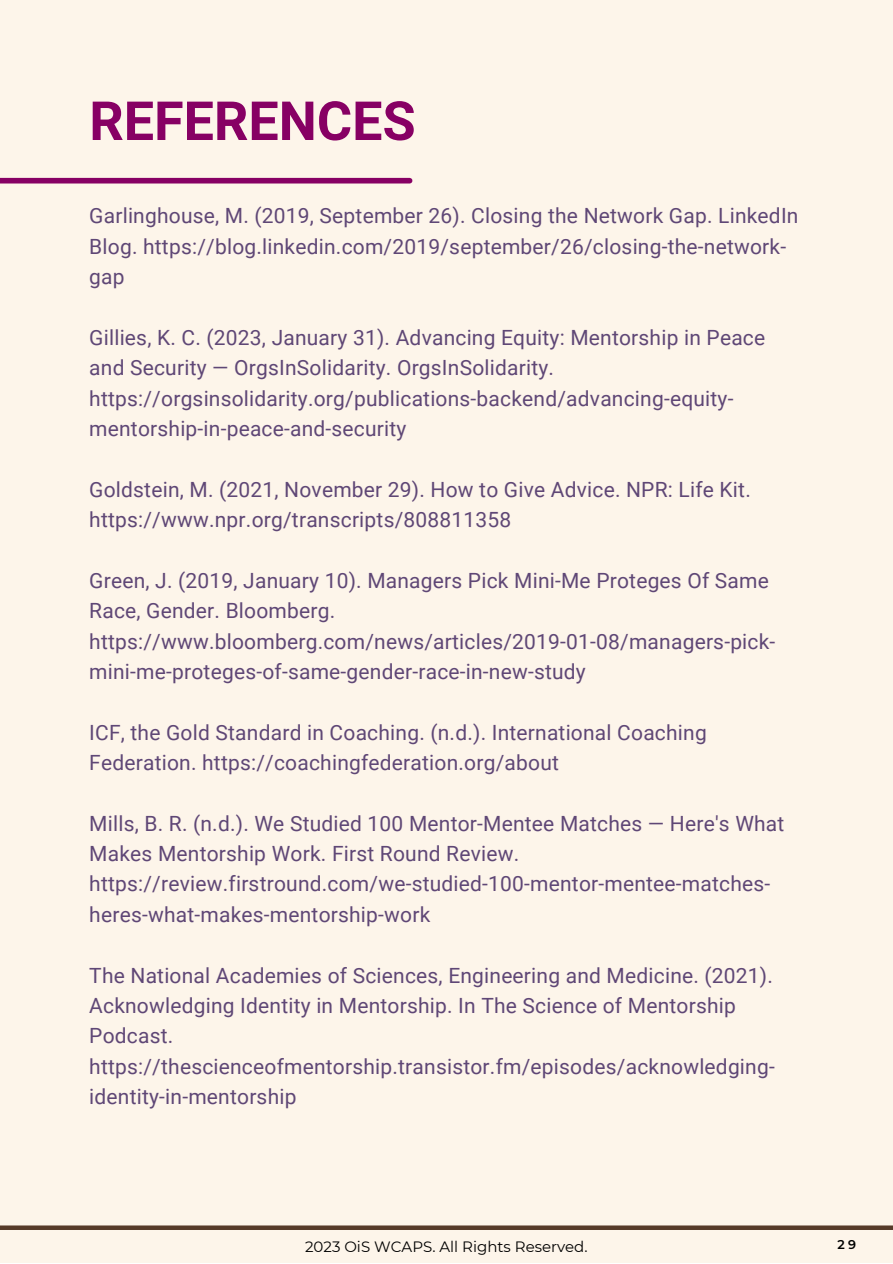
<style>
.page{position:relative;width:893px;height:1264px;background:#fff}
.page>*{position:absolute;margin:0;border:0;box-sizing:border-box;transform-origin:0 0}
.t1{font:700 54px "Roboto";color:#870064}
.t2{font:21px/30.3px "Roboto";letter-spacing:.01em;color:#5f4776}
.t3{font:15px "Montserrat";color:#000}
.t4{font:600 12.75px "Montserrat";color:#000}
</style>
<div class="page">
<div style="left:0;top:0;width:892px;height:1262px;background:#fdf5ea"></div>
<svg style="left:0;top:1225px;width:892px;height:4px;background:#6a503f"></svg>
<div style="left:0;top:178px;width:409px;height:5px;background:#870064"></div>
<p class="t1" style="left:89px;top:90px;width:328px">REFERENCES</p>
<p class="t2" style="left:89px;top:201px;width:710px">Garlinghouse, M. (2019, September 26). Closing the Network Gap. LinkedIn<br>Blog. https://blog.linkedin.com/2019/september/26/closing-the-network&shy;gap</p>
<p class="t2" style="left:89px;top:322px;width:677px">Gillies, K. C. (2023, January 31). Advancing Equity: Mentorship in Peace and Security — OrgsInSolidarity. OrgsInSolidarity. https://orgsinsolidarity.org/publications-backend/advancing-equity&shy;mentorship-in-peace-and-security</p>
<p class="t2" style="left:89px;top:474px;width:663px">Goldstein, M. (2021, November 29). How to Give Advice. NPR: Life Kit. https://www.npr.org/transcripts/808811358</p>
<p class="t2" style="left:89px;top:565px;width:687px">Green, J. (2019, January 10). Managers Pick Mini-Me Proteges Of Same Race, Gender. Bloomberg. https://www.bloomberg.com/news/articles/2019-01-08/managers-pick&shy;mini-me-proteges-of-same-gender-race-in-new-study</p>
<p class="t2" style="left:89px;top:717px;width:619px">ICF, the Gold Standard in Coaching. (n.d.). International Coaching<br>Federation. https://coachingfederation.org/about</p>
<p class="t2" style="left:89px;top:808px;width:696px">Mills, B. R. (n.d.). We Studied 100 Mentor-Mentee Matches — Here's What Makes Mentorship Work. First Round Review. https://review.firstround.com/we-studied-100-mentor-mentee-matches&shy;heres-what-makes-mentorship-work</p>
<p class="t2" style="left:89px;top:960px;width:687px">The National Academies of Sciences, Engineering and Medicine. (2021).<br>Acknowledging Identity in Mentorship. In The Science of Mentorship Podcast. https://thescienceofmentorship.transistor.fm/episodes/acknowledging&shy;identity-in-mentorship</p>
<p class="t3" style="left:305px;top:1237px;width:284px">2023 OiS WCAPS. All Rights Reserved.</p>
<p class="t4" style="left:837px;top:1236px;width:20px">29</p>
</div>
